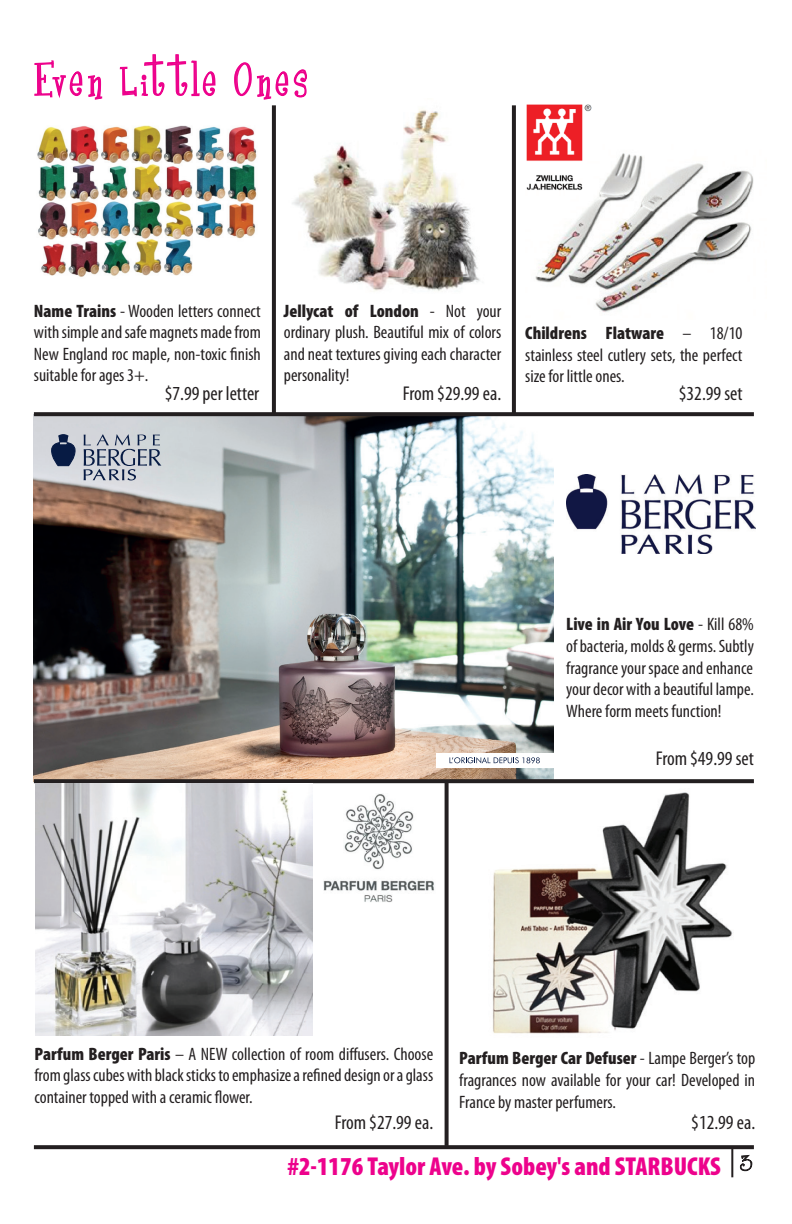
<style>
.page{position:relative;width:792px;height:1224px;background:#fff}
.page>*{position:absolute;margin:0;border:0;box-sizing:border-box;transform-origin:0 0}
.t1{font:44px "Girlsare Weird";letter-spacing:.1em;color:#ed028c}
.t2{font:900 condensed 26px "Myriad Pro";color:#ed028c}
.t3{font:condensed 20px "Myriad Pro";color:#231f20}
.t4{font:condensed 18px/21.6px "Myriad Pro";color:#231f20;text-align:justify}
.s1{font-weight:900}
</style>
<div class="page">
<img style="left:34px;top:416px;width:519px;height:363px">
<div style="left:436px;top:753px;width:117px;height:15px;background:#fff"></div>
<svg style="left:450px;top:757px;width:90px;height:6px"></svg>
<svg style="left:84px;top:434px;width:77px;height:46px;background:#a7aeba"></svg>
<svg style="left:51px;top:434px;width:25px;height:33px"></svg>
<img style="left:292px;top:109px;width:188px;height:182px">
<svg style="left:34px;top:60px;width:69px;height:40px"></svg>
<svg style="left:119px;top:54px;width:97px;height:43px"></svg>
<svg style="left:234px;top:62px;width:73px;height:38px"></svg>
<svg style="left:445px;top:783px;width:4px;height:362px"></svg>
<svg style="left:34px;top:412px;width:720px;height:4px;background:#2c2829"></svg>
<svg style="left:34px;top:779px;width:720px;height:4px;background:#2b2626"></svg>
<svg style="left:34px;top:1145px;width:720px;height:4px;background:#2c2829"></svg>
<svg style="left:272px;top:105px;width:4px;height:310px"></svg>
<svg style="left:512px;top:195px;width:4px;height:220px"></svg>
<svg style="left:740px;top:1155px;width:12px;height:16px"></svg>
<hr style="left:731px;top:1147px;width:2px;height:30px;background:#231f20">
<img style="left:37px;top:125px;width:220px;height:152px">
<img style="left:511px;top:104px;width:81px;height:91px">
<img style="left:525px;top:145px;width:229px;height:167px">
<img style="left:566px;top:474px;width:189px;height:80px">
<img style="left:35px;top:784px;width:277px;height:251px">
<img style="left:324px;top:794px;width:111px;height:108px">
<img style="left:492px;top:792px;width:241px;height:242px">
<h1 class="t1" style="left:35px;top:54px;width:274px">Even Little Ones</h1>
<p class="t4" style="left:34px;top:300px;width:229px"><span class="s1">Name Trains</span> - Wooden letters connect with simple and safe magnets made from New England roc maple, non-toxic finish suitable for ages 3+.</p>
<p class="t3" style="left:165px;top:383px;width:96px">$7.99 per letter</p>
<p class="t4" style="left:284px;top:300px;width:219px"><span class="s1">Jellycat of London</span> - Not your ordinary plush. Beautiful mix of colors and neat textures giving each character personality!</p>
<p class="t3" style="left:403px;top:383px;width:100px">From $29.99 ea.</p>
<p class="t4" style="left:525px;top:323px;width:219px"><span class="s1">Childrens Flatware</span> – 18/10 stainless steel cutlery sets, the perfect size for little ones.</p>
<p class="t3" style="left:679px;top:383px;width:65px">$32.99 set</p>
<p class="t4" style="left:566px;top:614px;width:189px"><span class="s1">Live in Air You Love</span> - Kill 68% of bacteria, molds &amp; germs. Subtly fragrance your space and enhance your decor with a beautiful lampe.<br>Where form meets function!</p>
<p class="t3" style="left:656px;top:747px;width:100px">From $49.99 set</p>
<p class="t4" style="left:35px;top:1043px;width:400px"><span class="s1">Parfum Berger Paris</span> – A NEW collection of room diffusers. Choose from glass cubes with black sticks to emphasize a refined design or a glass container topped with a ceramic flower.</p>
<p class="t3" style="left:335px;top:1112px;width:100px">From $27.99 ea.</p>
<p class="t4" style="left:459px;top:1048px;width:298px"><span class="s1">Parfum Berger Car Defuser</span> - Lampe Berger’s top fragrances now available for your car! Developed in France by master perfumers.</p>
<p class="t3" style="left:691px;top:1112px;width:65px">$12.99 ea.</p>
<h2 class="t2" style="left:288px;top:1152px;width:467px">#2-1176 Taylor Ave. by Sobey's and STARBUCKS <sup>3</sup></h2>
</div>
